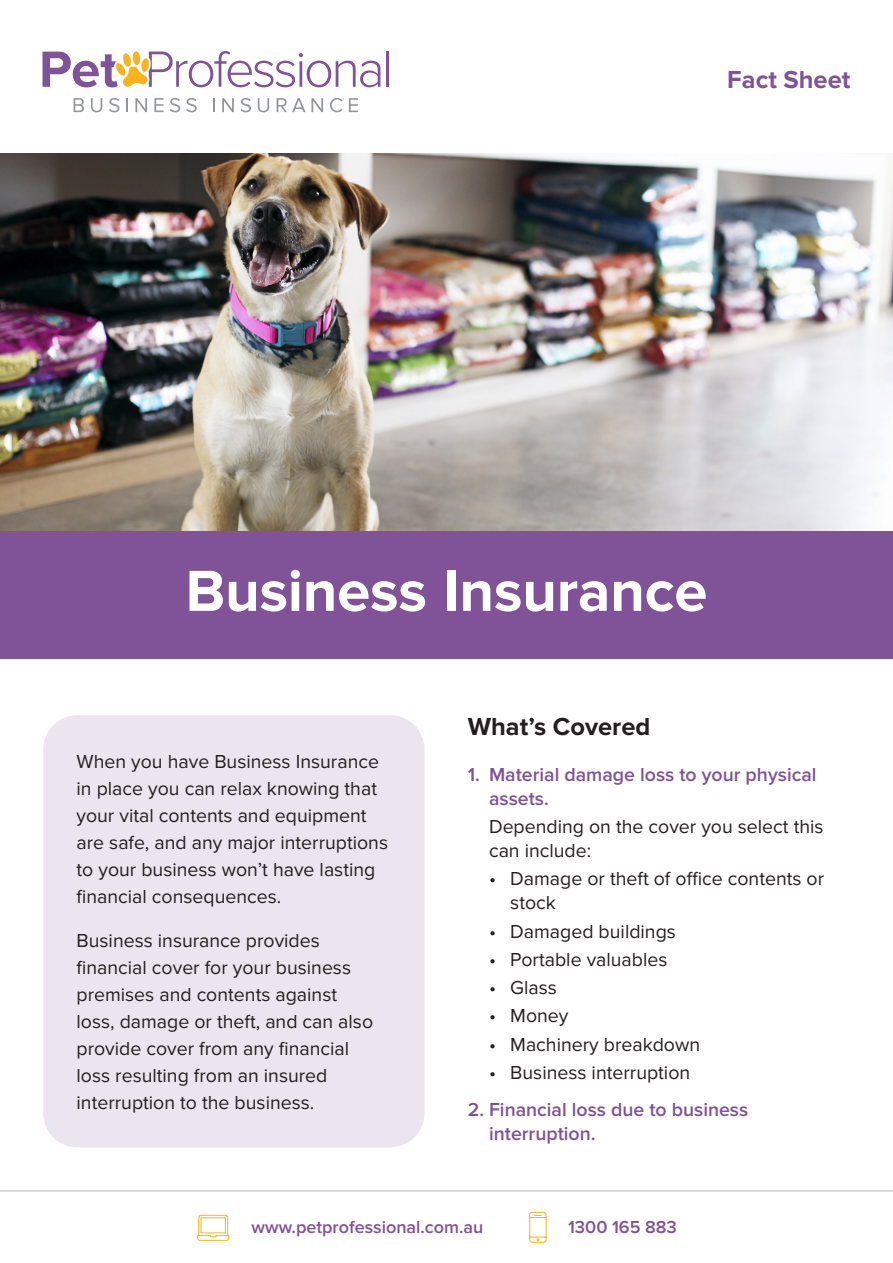
<style>
.page{position:relative;width:893px;height:1263px;background:#fff}
.page>*{position:absolute;margin:0;border:0;box-sizing:border-box;transform-origin:0 0}
.t1{font:700 60px "Proxima Nova";letter-spacing:-.005em;color:#fff}
.Heading_2{font:700 25.5px "Proxima Nova";color:#231f20}
.t2{font:700 25.5px "Proxima Nova";color:#805297}
.Body_Copy{font:19.5px/27px "Proxima Nova";color:#231f20}
.Boby_bullets{font:19.5px/24px "Proxima Nova";color:#231f20}
.Heading_3{font:600 19.5px/24px "Proxima Nova";color:#805297}
.t3{font:600 18px "Proxima Nova";color:#805297}
</style>
<div class="page">
<img style="left:0;top:153px;width:893px;height:378px">
<div style="left:43px;top:715px;width:381px;height:432px;background:#ece5ef;border-radius:34px"></div>
<div style="left:0;top:531px;width:893px;height:128px;background:#805297"></div>
<hr style="left:0;top:1191px;width:893px;height:1px;background:#dcdddf">
<svg style="left:529px;top:1211px;width:18px;height:32px"></svg>
<svg style="left:197px;top:1214px;width:32px;height:27px"></svg>
<hr style="left:386px;top:52px;width:3px;height:35px;background:#805297">
<svg style="left:43px;top:51px;width:337px;height:36px"></svg>
<svg style="left:74px;top:98px;width:10px;height:14px"></svg>
<svg style="left:91px;top:98px;width:11px;height:14px"></svg>
<svg style="left:109px;top:98px;width:10px;height:14px"></svg>
<svg style="left:126px;top:98px;width:2px;height:14px"></svg>
<svg style="left:135px;top:98px;width:12px;height:14px"></svg>
<svg style="left:154px;top:98px;width:10px;height:14px"></svg>
<svg style="left:170px;top:98px;width:10px;height:14px"></svg>
<svg style="left:186px;top:98px;width:11px;height:14px"></svg>
<svg style="left:213px;top:98px;width:2px;height:14px"></svg>
<svg style="left:222px;top:98px;width:12px;height:14px"></svg>
<svg style="left:240px;top:98px;width:11px;height:14px"></svg>
<svg style="left:258px;top:98px;width:11px;height:14px"></svg>
<svg style="left:277px;top:98px;width:28px;height:14px"></svg>
<svg style="left:311px;top:98px;width:12px;height:14px"></svg>
<svg style="left:330px;top:98px;width:12px;height:14px"></svg>
<svg style="left:349px;top:98px;width:9px;height:14px"></svg>
<p class="t2" style="left:727px;top:65px;width:125px">Fact Sheet</p>
<p class="t1" style="left:186px;top:556px;width:523px">Business Insurance</p>
<p class="Heading_2" style="left:468px;top:711px;width:184px">What’s Covered</p>
<p class="Body_Copy" style="left:77px;top:748px;width:313px">When you have Business Insurance in place you can relax knowing that your vital contents and equipment are safe, and any major interruptions to your business won’t have lasting financial consequences.</p>
<p class="Body_Copy" style="left:77px;top:927px;width:298px">Business insurance provides financial cover for your business premises and contents against loss, damage or theft, and can also provide cover from any financial loss resulting from an insured interruption to the business.</p>
<p class="Heading_3" style="left:489px;top:763px;width:329px;text-indent:-21px">1. Material damage loss to your physical assets.</p>
<p class="Boby_bullets" style="left:489px;top:815px;width:336px">Depending on the cover you select this can include:</p>
<p class="Boby_bullets" style="left:510px;top:867px;width:315px;text-indent:-21px">• Damage or theft of office contents or stock</p>
<p class="Boby_bullets" style="left:489px;top:919px;width:188px">• Damaged buildings</p>
<p class="Boby_bullets" style="left:489px;top:948px;width:180px">• Portable valuables</p>
<p class="Boby_bullets" style="left:489px;top:976px;width:69px">• Glass</p>
<p class="Boby_bullets" style="left:489px;top:1004px;width:81px">• Money</p>
<p class="Boby_bullets" style="left:489px;top:1032px;width:213px">• Machinery breakdown</p>
<p class="Boby_bullets" style="left:489px;top:1061px;width:203px">• Business interruption</p>
<p class="Heading_3" style="left:489px;top:1097px;width:261px;text-indent:-21px">2. Financial loss due to business interruption.</p>
<p class="t3" style="left:252px;top:1216px;width:233px">www.petprofessional.com.au</p>
<p class="t3" style="left:568px;top:1216px;width:110px">1300 165 883</p>
</div>
